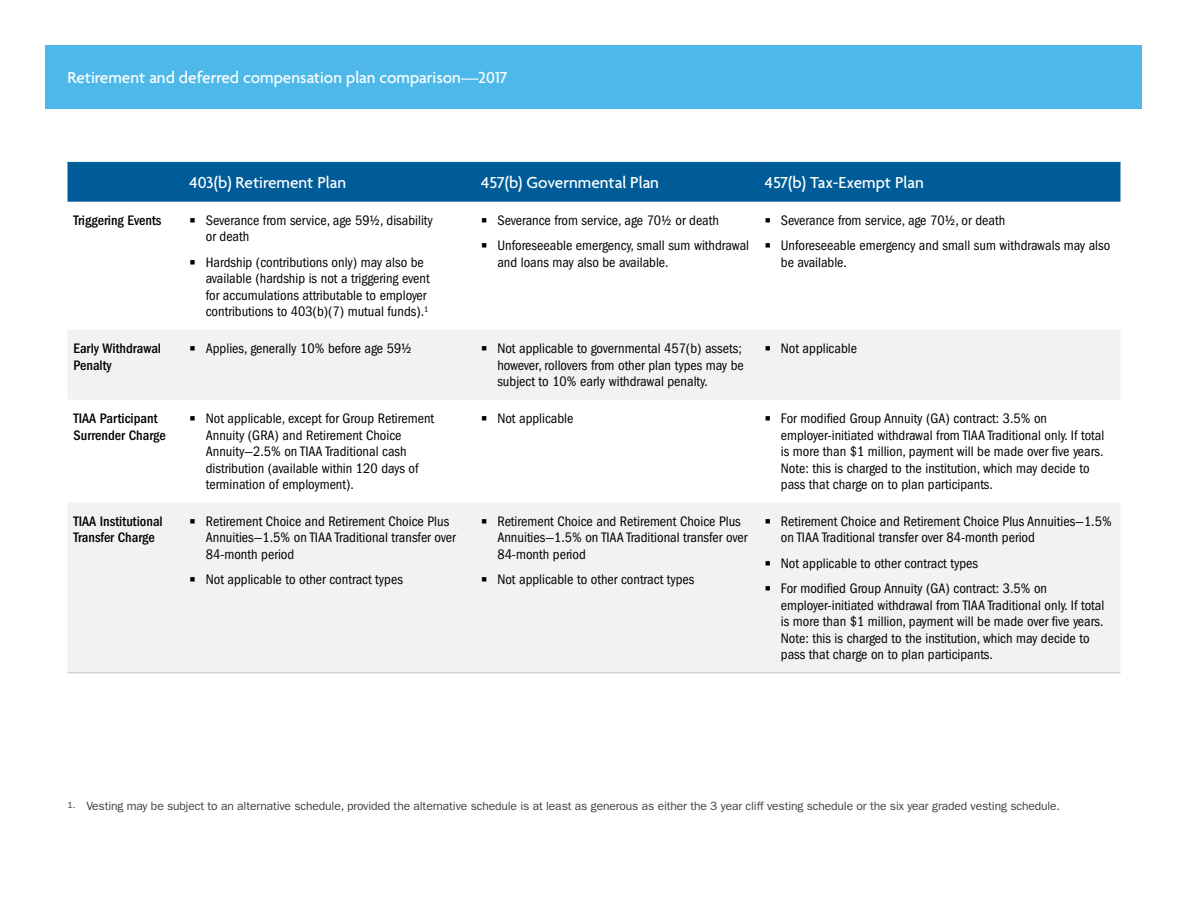
<style>
.page{position:relative;width:1188px;height:918px;background:#fff}
.page>*{position:absolute;margin:0;border:0;box-sizing:border-box;transform-origin:0 0}
.t1{font:500 17.25px "Agenda";color:#fff}
.t2{font:condensed 14.25px/16.5px "ITC Franklin Gothic Std";color:#000}
.t3{font:500 condensed 14.25px/16.5px "ITC Franklin Gothic Std";color:#000}
.t4{font:12px "ITC Franklin Gothic Std";letter-spacing:-.01em;color:#404040}
</style>
<div class="page">
<div style="left:46px;top:46px;width:1096px;height:63px;background:#4eb9e9"></div>
<div style="left:68px;top:163px;width:1052px;height:39px;background:#005c98"></div>
<svg style="left:68px;top:330px;width:1052px;height:343px;fill:#f2f2f2"></svg>
<hr style="left:68px;top:162px;width:116px;height:1px;background:#005c98">
<hr style="left:184px;top:162px;width:291px;height:1px;background:#005c98">
<hr style="left:475px;top:162px;width:284px;height:1px;background:#005c98">
<hr style="left:759px;top:162px;width:361px;height:1px;background:#005c98">
<hr style="left:68px;top:673px;width:116px;height:1px;background:#bfbfbf">
<hr style="left:184px;top:673px;width:291px;height:1px;background:#bfbfbf">
<hr style="left:475px;top:673px;width:284px;height:1px;background:#bfbfbf">
<hr style="left:759px;top:673px;width:361px;height:1px;background:#bfbfbf">
<svg style="left:191px;top:346px;width:4px;height:5px"></svg>
<svg style="left:482px;top:346px;width:5px;height:5px"></svg>
<svg style="left:766px;top:346px;width:4px;height:5px"></svg>
<svg style="left:191px;top:416px;width:4px;height:4px"></svg>
<svg style="left:482px;top:416px;width:5px;height:4px"></svg>
<svg style="left:766px;top:416px;width:4px;height:4px"></svg>
<svg style="left:191px;top:519px;width:4px;height:4px"></svg>
<svg style="left:191px;top:577px;width:4px;height:5px"></svg>
<svg style="left:482px;top:519px;width:5px;height:4px"></svg>
<svg style="left:482px;top:577px;width:5px;height:5px"></svg>
<svg style="left:766px;top:519px;width:4px;height:4px"></svg>
<svg style="left:766px;top:561px;width:4px;height:4px"></svg>
<svg style="left:766px;top:586px;width:4px;height:5px"></svg>
<p class="t1" style="left:68px;top:68px;width:442px">Retirement and deferred compensation plan comparison—2017</p>
<p class="t1" style="left:190px;top:173px;width:158px">403(b) Retirement Plan</p>
<p class="t1" style="left:481px;top:173px;width:179px">457(b) Governmental Plan</p>
<p class="t1" style="left:765px;top:173px;width:161px">457(b) Tax-Exempt Plan</p>
<p class="t3" style="left:74px;top:212px;width:90px">Triggering Events</p>
<p class="t2" style="left:206px;top:212px;width:229px">Severance from service, age 59½, disability or death</p>
<p class="t2" style="left:206px;top:254px;width:226px">Hardship (contributions only) may also be available (hardship is not a triggering event for accumulations attributable to employer contributions to 403(b)(7) mutual funds).<sup>1</sup></p>
<p class="t2" style="left:497px;top:208px;width:253px;line-height:25.5px">Severance from service, age 70½ or death<br>Unforeseeable emergency, small sum withdrawal</p>
<p class="t2" style="left:497px;top:254px;width:173px">and loans may also be available.</p>
<p class="t2" style="left:781px;top:208px;width:331px;line-height:25.5px">Severance from service, age 70½, or death<br>Unforeseeable emergency and small sum withdrawals may also</p>
<p class="t2" style="left:781px;top:254px;width:68px">be available.</p>
<p class="t3" style="left:74px;top:340px;width:89px">Early Withdrawal<br>Penalty</p>
<p class="t2" style="left:206px;top:340px;width:208px">Applies, generally 10% before age 59½</p>
<p class="t2" style="left:497px;top:340px;width:248px">Not applicable to governmental 457(b) assets; however, rollovers from other plan types may be subject to 10% early withdrawal penalty.</p>
<p class="t2" style="left:781px;top:340px;width:78px">Not applicable</p>
<p class="t3" style="left:74px;top:410px;width:94px">TIAA Participant<br>Surrender Charge</p>
<p class="t2" style="left:206px;top:410px;width:230px">Not applicable, except for Group Retirement Annuity (GRA) and Retirement Choice Annuity—2.5% on TIAA Traditional cash distribution (available within 120 days of termination of employment).</p>
<p class="t2" style="left:497px;top:410px;width:78px">Not applicable</p>
<p class="t2" style="left:781px;top:410px;width:325px">For modified Group Annuity (GA) contract: 3.5% on employer-initiated withdrawal from TIAA Traditional only. If total is more than $1 million, payment will be made over five years.<br>Note: this is charged to the institution, which may decide to pass that charge on to plan participants.</p>
<p class="t3" style="left:74px;top:513px;width:91px">TIAA Institutional<br>Transfer Charge</p>
<p class="t2" style="left:206px;top:513px;width:252px">Retirement Choice and Retirement Choice Plus<br>Annuities—1.5% on TIAA Traditional transfer over<br>84-month period</p>
<p class="t2" style="left:206px;top:571px;width:199px">Not applicable to other contract types</p>
<p class="t2" style="left:497px;top:513px;width:252px">Retirement Choice and Retirement Choice Plus<br>Annuities—1.5% on TIAA Traditional transfer over<br>84-month period</p>
<p class="t2" style="left:497px;top:571px;width:199px">Not applicable to other contract types</p>
<p class="t2" style="left:781px;top:513px;width:332px">Retirement Choice and Retirement Choice Plus Annuities—1.5% on TIAA Traditional transfer over 84-month period</p>
<p class="t2" style="left:781px;top:550px;width:268px;line-height:25.5px">Not applicable to other contract types<br>For modified Group Annuity (GA) contract: 3.5% on</p>
<p class="t2" style="left:781px;top:597px;width:325px">employer-initiated withdrawal from TIAA Traditional only. If total is more than $1 million, payment will be made over five years.<br>Note: this is charged to the institution, which may decide to pass that charge on to plan participants.</p>
<p class="t4" style="left:68px;top:799px;width:994px"><sup>1.</sup> Vesting may be subject to an alternative schedule, provided the alternative schedule is at least as generous as either the 3 year cliff vesting schedule or the six year graded vesting schedule.</p>
</div>
